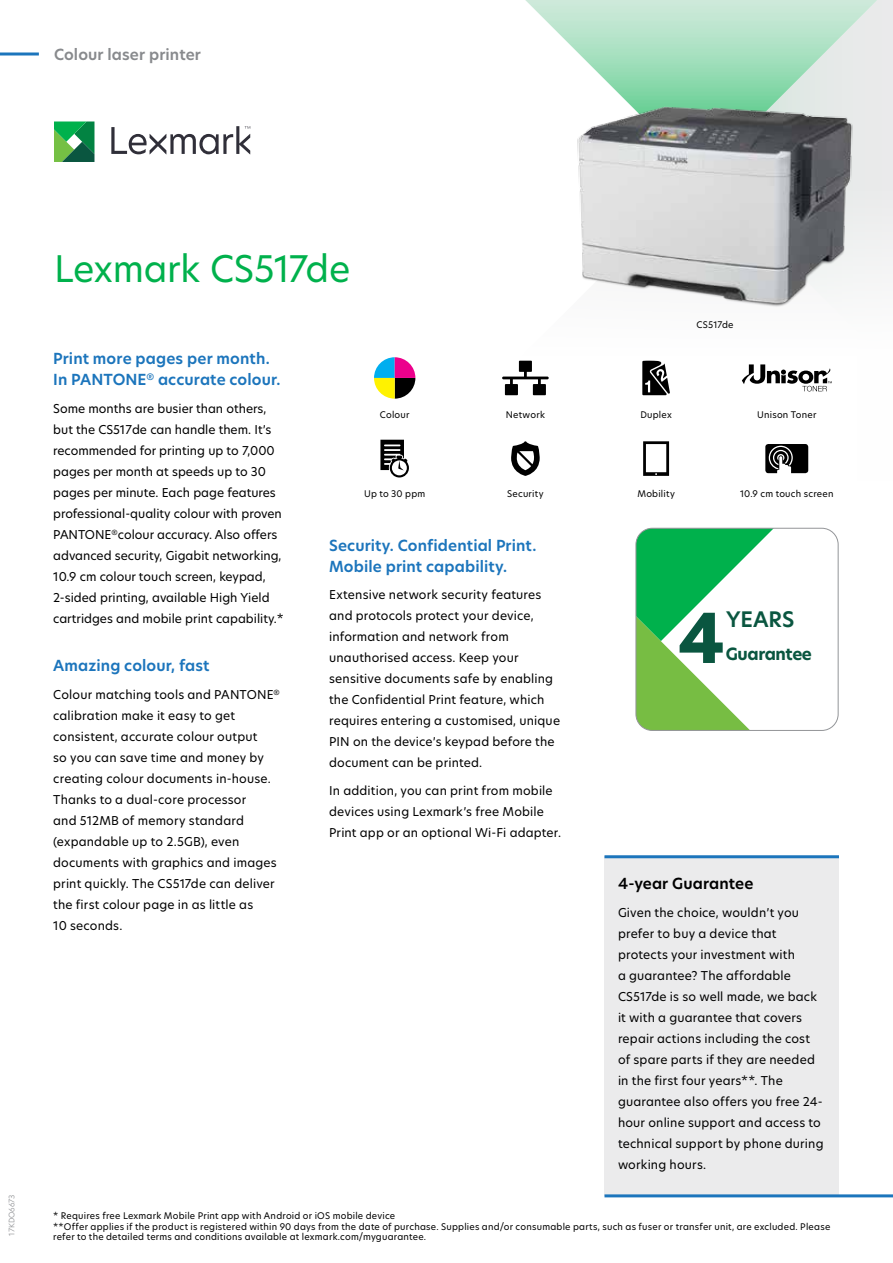
<style>
.page{position:relative;width:893px;height:1263px;background:#fff}
.page>*{position:absolute;margin:0;border:0;box-sizing:border-box;transform-origin:0 0}
.t1{font:36px "TP Hero";letter-spacing:-.01em;color:#00b14c}
.t2{font:600 21px "TP Hero";letter-spacing:-.005em;color:#0a5640}
.t3{font:700 16.5px "TP Hero";letter-spacing:-.025em;color:#0a5640}
.t4{font:600 15px/21px "TP Hero";letter-spacing:.005em;color:#1c75bc}
.t5{font:600 15px "TP Hero";letter-spacing:.005em;color:#888a8d}
.t6{font:600 15px "TP Hero";letter-spacing:.01em;color:#000}
.t7{font:12px/21px "TP Hero";letter-spacing:.01em;color:#000}
.t8{font:9px/10.5px "TP Hero";letter-spacing:.025em;color:#000}
.t9{font:300 7.5px "TP Hero";color:#888a8d}
</style>
<div class="page">
<div style="left:861px;top:0;width:32px;height:282px;background:#eeeeef"></div>
<svg style="left:525px;top:0;width:366px;height:176px"></svg>
<hr style="left:0;top:52px;width:39px;height:3px;background:#1c75bc">
<svg style="left:111px;top:126px;width:139px;height:28px"></svg>
<svg style="left:54px;top:121px;width:40px;height:41px;background:#359d56"></svg>
<img style="left:568px;top:91px;width:293px;height:216px">
<div style="left:604px;top:857px;width:235px;height:339px;background:#ebebec"></div>
<hr style="left:604px;top:1194px;width:235px;height:3px;background:#1c75bc">
<hr style="left:839px;top:1194px;width:54px;height:3px;background:#1c75bc">
<hr style="left:604px;top:855px;width:235px;height:3px;background:#1c75bc">
<svg style="left:374px;top:357px;width:41px;height:42px"></svg>
<svg style="left:502px;top:361px;width:47px;height:34px"></svg>
<svg style="left:642px;top:361px;width:28px;height:34px"></svg>
<svg style="left:742px;top:364px;width:90px;height:27px"></svg>
<svg style="left:380px;top:440px;width:29px;height:37px"></svg>
<svg style="left:511px;top:441px;width:29px;height:35px"></svg>
<svg style="left:643px;top:441px;width:26px;height:35px"></svg>
<svg style="left:765px;top:444px;width:43px;height:29px"></svg>
<svg style="left:636px;top:528px;width:138px;height:202px"></svg>
<p class="t5" style="left:54px;top:44px;width:149px">Colour laser printer</p>
<p class="t9" style="left:7px;top:1235px;width:43px;rotate:-90deg">17KDO6673</p>
<h1 class="t1" style="left:54px;top:244px;width:298px">Lexmark CS517de</h1>
<p class="t8" style="left:696px;top:319px;width:39px">CS517de</p>
<p class="t4" style="left:53px;top:348px;width:229px">Print more pages per month.<br>In PANTONE<sup>®</sup> accurate colour.</p>
<p class="t7" style="left:53px;top:398px;width:232px">Some months are busier than others, but the CS517de can handle them. It’s recommended for printing up to 7,000 pages per month at speeds up to 30 pages per minute. Each page features professional‑quality colour with proven PANTONE<sup>®</sup>colour accuracy. Also offers advanced security, Gigabit networking, 10.9 cm colour touch screen, keypad, 2-sided printing, available High Yield cartridges and mobile print capability.*</p>
<p class="t4" style="left:53px;top:655px;width:158px">Amazing colour, fast</p>
<p class="t7" style="left:53px;top:684px;width:228px">Colour matching tools and PANTONE<sup>® </sup>calibration make it easy to get consistent, accurate colour output<br>so you can save time and money by creating colour documents in-house.<br>Thanks to a dual-core processor<br>and 512MB of memory standard (expandable up to 2.5GB), even documents with graphics and images print quickly. The CS517de can deliver the first colour page in as little as<br>10 seconds.</p>
<p class="t8" style="left:380px;top:409px;width:31px">Colour</p>
<p class="t8" style="left:506px;top:409px;width:41px">Network</p>
<p class="t8" style="left:640px;top:409px;width:33px">Duplex</p>
<p class="t8" style="left:757px;top:409px;width:61px">Unison Toner</p>
<p class="t8" style="left:364px;top:488px;width:63px">Up to 30 ppm</p>
<p class="t8" style="left:507px;top:488px;width:38px">Security</p>
<p class="t8" style="left:637px;top:488px;width:39px">Mobility</p>
<p class="t8" style="left:740px;top:488px;width:95px">10.9 cm touch screen</p>
<p class="t4" style="left:329px;top:534px;width:209px">Security. Confidential Print.<br>Mobile print capability.</p>
<p class="t7" style="left:329px;top:584px;width:232px">Extensive network security features and protocols protect your device, information and network from unauthorised access. Keep your sensitive documents safe by enabling the Confidential Print feature, which requires entering a customised, unique PIN on the device’s keypad before the document can be printed.</p>
<p class="t7" style="left:329px;top:780px;width:233px">In addition, you can print from mobile devices using Lexmark’s free Mobile<br>Print app or an optional Wi-Fi adapter.</p>
<h2 class="t2" style="left:726px;top:605px;width:70px">YEARS</h2>
<h3 class="t3" style="left:726px;top:642px;width:88px">Guarantee</h3>
<p class="t6" style="left:618px;top:873px;width:137px">4-year Guarantee</p>
<p class="t7" style="left:618px;top:902px;width:207px">Given the choice, wouldn’t you prefer to buy a device that protects your investment with<br>a guarantee? The affordable<br>CS517de is so well made, we back it with a guarantee that covers repair actions including the cost of spare parts if they are needed in the first four years**. The guarantee also offers you free 24- hour online support and access to technical support by phone during working hours.</p>
<p class="t8" style="left:53px;top:1210px;width:779px">* Requires free Lexmark Mobile Print app with Android or iOS mobile device<br>**Offer applies if the product is registered within 90 days from the date of purchase. Supplies and/or consumable parts, such as fuser or transfer unit, are excluded. Please refer to the detailed terms and conditions available at lexmark.com/myguarantee.</p>
</div>
